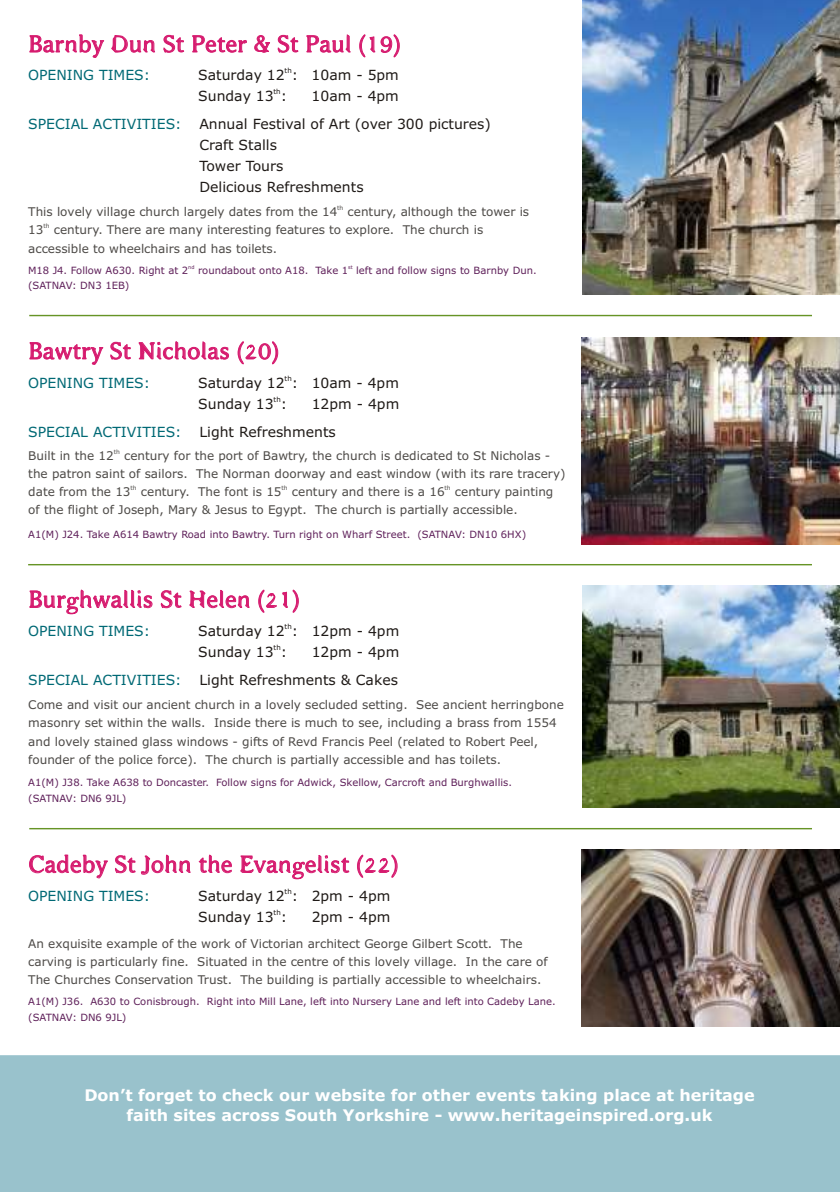
<style>
.page{position:relative;width:840px;height:1192px;background:#fff}
.page>*{position:absolute;margin:0;border:0;box-sizing:border-box;transform-origin:0 0}
.t1{font:24px "Bajsmaskin";color:#d61a6e}
.t2{font:700 16px/19.4px "Verdana";color:#fff;text-align:center}
.t3{font:14px/21.2px "Verdana";color:#1f1a17}
.t4{font:14px "Verdana";color:#006975}
.t5{font:12px/18.2px "Verdana";color:#4d4a47}
.t6{font:10px/15.2px "Verdana";color:#5e1f59}
.t7{font:7px "Verdana";color:#1f1a17}
.t8{font:6px "Verdana";color:#4d4a47}
.t9{font:5px "Verdana";color:#5e1f59}
</style>
<div class="page">
<hr style="left:29px;top:315px;width:783px;height:1px;background:#669426">
<hr style="left:28px;top:564px;width:784px;height:1px;background:#669426">
<hr style="left:29px;top:828px;width:783px;height:1px;background:#669426">
<img style="left:582px;top:0;width:258px;height:294px">
<img style="left:582px;top:338px;width:258px;height:207px">
<img style="left:583px;top:585px;width:257px;height:222px">
<img style="left:581px;top:850px;width:259px;height:176px">
<div style="left:0;top:1056px;width:840px;height:136px;background:#99c2cc"></div>
<h1 class="t1" style="left:28px;top:30px;width:374px">Barnby Dun St Peter &amp; St Paul (19)</h1>
<p class="t4" style="left:28px;top:69px;width:124px">OPENING TIMES:</p>
<p class="t7" style="left:285px;top:67px;width:9px">th</p>
<p class="t3" style="left:198px;top:65px;width:202px">Saturday 12 : 10am - 5pm</p>
<p class="t7" style="left:274px;top:88px;width:9px">th</p>
<p class="t3" style="left:198px;top:86px;width:90px">Sunday 13 :</p>
<p class="t3" style="left:312px;top:86px;width:89px">10am - 4pm</p>
<p class="t4" style="left:28px;top:118px;width:155px">SPECIAL ACTIVITIES:</p>
<p class="t3" style="left:199px;top:114px;width:293px">Annual Festival of Art (over 300 pictures)<br>Craft Stalls<br>Tower Tours<br>Delicious Refreshments</p>
<p class="t8" style="left:337px;top:205px;width:8px">th</p>
<p class="t5" style="left:28px;top:204px;width:502px">This lovely village church largely dates from the 14 century, although the tower is</p>
<p class="t8" style="left:44px;top:224px;width:8px">th</p>
<p class="t5" style="left:28px;top:222px;width:457px">13 century. There are many interesting features to explore. The church is accessible to wheelchairs and has toilets.</p>
<p class="t9" style="left:188px;top:265px;width:8px">nd</p>
<p class="t9" style="left:348px;top:265px;width:6px">st</p>
<p class="t6" style="left:28px;top:264px;width:510px">M18 J4. Follow A630. Right at 2 roundabout onto A18. Take 1 left and follow signs to Barnby Dun. (SATNAV: DN3 1EB)</p>
<h1 class="t1" style="left:28px;top:337px;width:252px">Bawtry St Nicholas (20)</h1>
<p class="t4" style="left:28px;top:377px;width:124px">OPENING TIMES:</p>
<p class="t7" style="left:285px;top:375px;width:9px">th</p>
<p class="t3" style="left:198px;top:373px;width:202px">Saturday 12 : 10am - 4pm</p>
<p class="t7" style="left:274px;top:397px;width:9px">th</p>
<p class="t3" style="left:198px;top:394px;width:90px">Sunday 13 :</p>
<p class="t3" style="left:312px;top:394px;width:89px">12pm - 4pm</p>
<p class="t4" style="left:28px;top:426px;width:155px">SPECIAL ACTIVITIES:</p>
<p class="t3" style="left:199px;top:422px;width:138px">Light Refreshments</p>
<p class="t8" style="left:114px;top:449px;width:8px">th</p>
<p class="t5" style="left:28px;top:447px;width:539px">Built in the 12 century for the port of Bawtry, the church is dedicated to St Nicholas - the patron saint of sailors. The Norman doorway and east window (with its rare tracery)</p>
<p class="t8" style="left:131px;top:486px;width:8px">th</p>
<p class="t8" style="left:282px;top:486px;width:8px">th</p>
<p class="t8" style="left:445px;top:486px;width:8px">th</p>
<p class="t5" style="left:28px;top:484px;width:527px">date from the 13 century. The font is 15 century and there is a 16 century painting of the flight of Joseph, Mary &amp; Jesus to Egypt. The church is partially accessible.</p>
<p class="t6" style="left:28px;top:527px;width:500px">A1(M) J24. Take A614 Bawtry Road into Bawtry. Turn right on Wharf Street. (SATNAV: DN10 6HX)</p>
<h1 class="t1" style="left:28px;top:586px;width:273px">Burghwallis St Helen (21)</h1>
<p class="t4" style="left:28px;top:625px;width:124px">OPENING TIMES:</p>
<p class="t7" style="left:285px;top:624px;width:9px">th</p>
<p class="t3" style="left:198px;top:622px;width:203px">Saturday 12 : 12pm - 4pm</p>
<p class="t7" style="left:274px;top:645px;width:9px">th</p>
<p class="t3" style="left:198px;top:643px;width:90px">Sunday 13 :</p>
<p class="t3" style="left:312px;top:643px;width:89px">12pm - 4pm</p>
<p class="t4" style="left:28px;top:675px;width:155px">SPECIAL ACTIVITIES:</p>
<p class="t3" style="left:199px;top:671px;width:200px">Light Refreshments &amp; Cakes</p>
<p class="t5" style="left:28px;top:697px;width:537px">Come and visit our ancient church in a lovely secluded setting. See ancient herringbone masonry set within the walls. Inside there is much to see, including a brass from 1554 and lovely stained glass windows - gifts of Revd Francis Peel (related to Robert Peel, founder of the police force). The church is partially accessible and has toilets.</p>
<p class="t6" style="left:28px;top:776px;width:485px">A1(M) J38. Take A638 to Doncaster. Follow signs for Adwick, Skellow, Carcroft and Burghwallis. (SATNAV: DN6 9JL)</p>
<h1 class="t1" style="left:28px;top:851px;width:372px">Cadeby St John the Evangelist (22)</h1>
<p class="t4" style="left:28px;top:890px;width:124px">OPENING TIMES:</p>
<p class="t7" style="left:285px;top:889px;width:9px">th</p>
<p class="t3" style="left:198px;top:887px;width:194px">Saturday 12 : 2pm - 4pm</p>
<p class="t7" style="left:274px;top:910px;width:9px">th</p>
<p class="t3" style="left:198px;top:908px;width:90px">Sunday 13 :</p>
<p class="t3" style="left:312px;top:908px;width:80px">2pm - 4pm</p>
<p class="t5" style="left:28px;top:935px;width:521px">An exquisite example of the work of Victorian architect George Gilbert Scott. The carving is particularly fine. Situated in the centre of this lovely village. In the care of<br>The Churches Conservation Trust. The building is partially accessible to wheelchairs.</p>
<p class="t6" style="left:28px;top:995px;width:529px">A1(M) J36. A630 to Conisbrough. Right into Mill Lane, left into Nursery Lane and left into Cadeby Lane. (SATNAV: DN6 9JL)</p>
<h2 class="t2" style="left:84px;top:1087px;width:672px">Don’t forget to check our website for other events taking place at heritage faith sites across South Yorkshire - www.heritageinspired.org.uk</h2>
</div>
